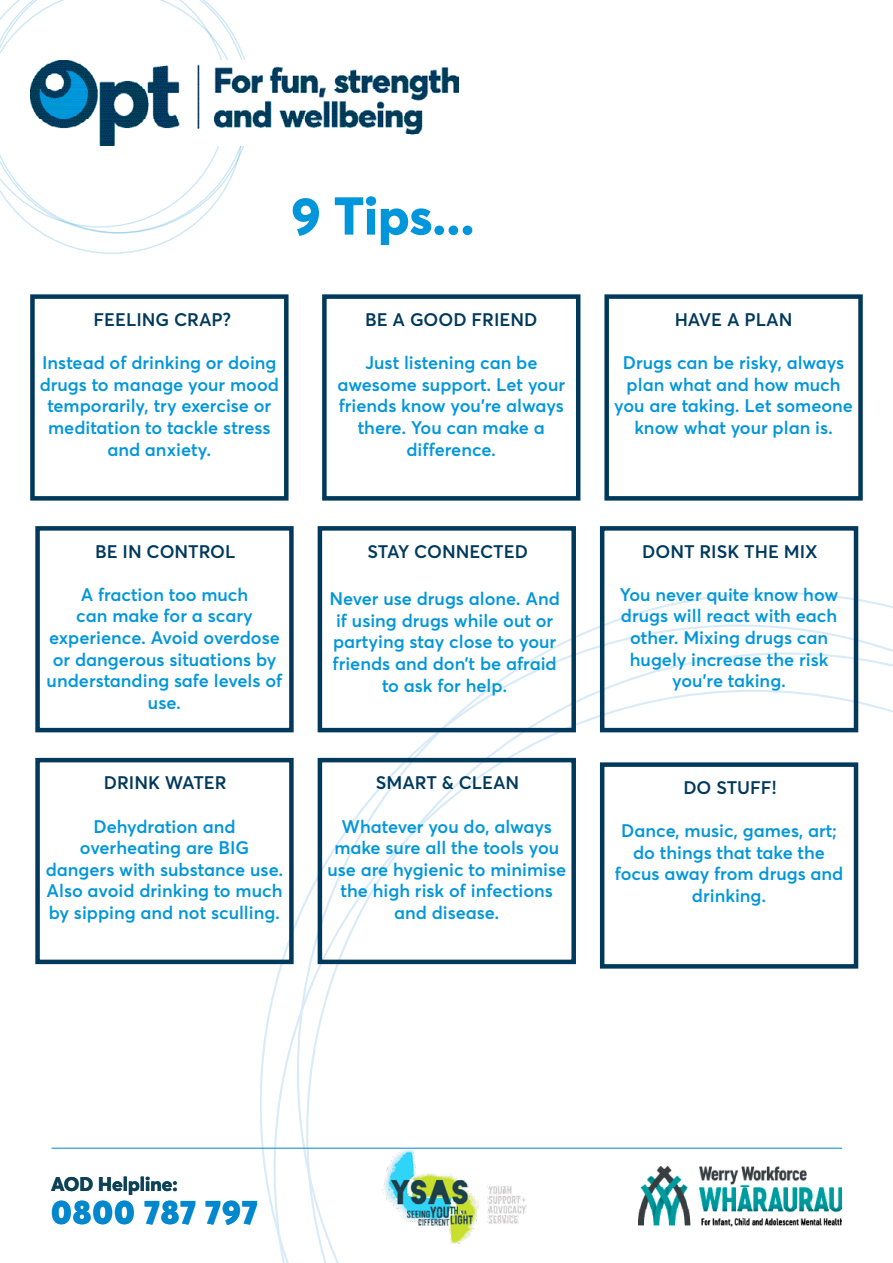
<style>
.page{position:relative;width:893px;height:1263px;background:#fff}
.page>*{position:absolute;margin:0;border:0;box-sizing:border-box;transform-origin:0 0}
.t1{font:800 52.5px "Averta Std";color:#0096db}
.t2{font:900 33.6px "Averta Std";letter-spacing:.03em;color:#0087ce}
.t3{font:800 19.5px "Averta Std";color:#0c4156}
.t4{font:600 18px/21.6px "Averta Std";color:#0096db;text-align:center}
.t5{font:600 18px "Averta Std";color:#00395b}
</style>
<div class="page">
<svg style="left:260px;top:624px;width:633px;height:639px"></svg>
<svg style="left:306px;top:652px;width:587px;height:611px"></svg>
<svg style="left:42px;top:234px;width:139px;height:20px"></svg>
<svg style="left:0;top:0;width:245px;height:234px"></svg>
<img style="left:638px;top:1166px;width:204px;height:60px">
<img style="left:31px;top:61px;width:427px;height:85px">
<hr style="left:52px;top:1148px;width:790px;height:1px;background:#0087ce">
<img style="left:362px;top:1150px;width:179px;height:100px">
<div style="left:30px;top:294px;width:259px;height:207px;border:4px solid #00395b"></div>
<div style="left:322px;top:294px;width:258px;height:207px;border:4px solid #00395b"></div>
<div style="left:604px;top:294px;width:259px;height:207px;border:4px solid #00395b"></div>
<div style="left:35px;top:526px;width:259px;height:206px;border:4px solid #00395b"></div>
<div style="left:318px;top:526px;width:258px;height:206px;border:4px solid #00395b"></div>
<div style="left:600px;top:526px;width:258px;height:206px;border:4px solid #00395b"></div>
<div style="left:35px;top:758px;width:259px;height:206px;border:4px solid #00395b"></div>
<div style="left:318px;top:758px;width:258px;height:206px;border:4px solid #00395b"></div>
<div style="left:600px;top:762px;width:258px;height:207px;border:4px solid #00395b"></div>
<h1 class="t1" style="left:291px;top:182px;width:185px">9 Tips...</h1>
<p class="t5" style="left:94px;top:308px;width:139px">FEELING CRAP?</p>
<p class="t4" style="left:40px;top:352px;width:241px">Instead of drinking or doing drugs to manage your mood temporarily, try exercise or meditation to tackle stress and anxiety.</p>
<p class="t5" style="left:365px;top:308px;width:174px">BE A GOOD FRIEND</p>
<p class="t4" style="left:337px;top:352px;width:229px">Just listening can be awesome support. Let your friends know you’re always there. You can make a difference.</p>
<p class="t5" style="left:95px;top:540px;width:142px">BE IN CONTROL</p>
<p class="t4" style="left:47px;top:583px;width:237px">A fraction too much<br>can make for a scary experience. Avoid overdose or dangerous situations by understanding safe levels of use.</p>
<p class="t5" style="left:104px;top:772px;width:124px">DRINK WATER</p>
<p class="t4" style="left:46px;top:815px;width:239px">Dehydration and overheating are BIG dangers with substance use.<br>Also avoid drinking to much by sipping and not sculling.</p>
<p class="t5" style="left:367px;top:540px;width:162px">STAY CONNECTED</p>
<p class="t4" style="left:329px;top:588px;width:232px">Never use drugs alone. And if using drugs while out or partying stay close to your friends and don’t be afraid to ask for help.</p>
<p class="t5" style="left:376px;top:772px;width:145px">SMART &amp; CLEAN</p>
<p class="t4" style="left:327px;top:815px;width:240px">Whatever you do, always make sure all the tools you use are hygienic to minimise the high risk of infections and disease.</p>
<p class="t5" style="left:675px;top:308px;width:119px">HAVE A PLAN</p>
<p class="t4" style="left:614px;top:352px;width:240px">Drugs can be risky, always plan what and how much you are taking. Let someone know what your plan is.</p>
<p class="t5" style="left:642px;top:540px;width:177px">DONT RISK THE MIX</p>
<p class="t4" style="left:620px;top:583px;width:220px">You never quite know how drugs will react with each other. Mixing drugs can hugely increase the risk you’re taking.</p>
<p class="t5" style="left:683px;top:776px;width:95px">DO STUFF!</p>
<p class="t4" style="left:615px;top:820px;width:230px">Dance, music, games, art; do things that take the focus away from drugs and drinking.</p>
<p class="t3" style="left:51px;top:1171px;width:128px">AOD Helpline:</p>
<h2 class="t2" style="left:51px;top:1190px;width:208px">0800 787 797</h2>
</div>
